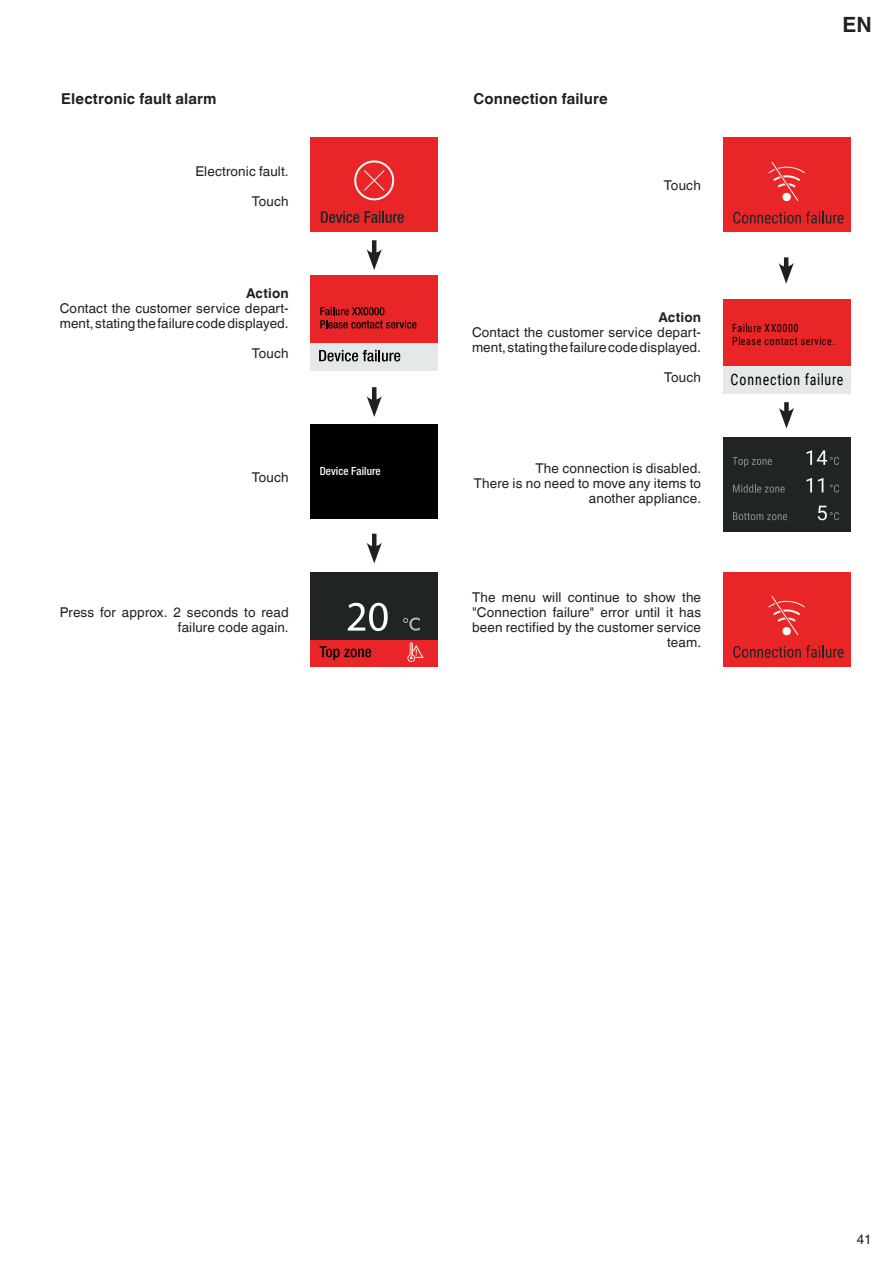
<style>
.page{position:relative;width:893px;height:1263px;background:#fff}
.page>*{position:absolute;margin:0;border:0;box-sizing:border-box;transform-origin:0 0}
.t1{font:700 21px "Helvetica Linotype";color:#231f20}
.t2{font:15.75px "Roboto Condensed";letter-spacing:.06em;color:#000001;scale:.89 1}
.t3{font:700 15px "Helvetica Linotype";letter-spacing:.005em;color:#231f20}
.t4{font:13.5px/15px "Helvetica Linotype";letter-spacing:.01em;color:#231f20;text-align:right}
.t5{font:700 13.5px "Helvetica Linotype";letter-spacing:.01em;color:#231f20}
.t6{font:11.25px/13.5px "Roboto Condensed";letter-spacing:.06em;color:#000001;scale:.89 1}
.t7{font:500 condensed 11.25px "Helvetica Neue LT Pro";letter-spacing:.01em;color:#fff}
</style>
<div class="page">
<div style="left:310px;top:276px;width:128px;height:67px;background:#e92527"></div>
<div style="left:310px;top:343px;width:128px;height:27px;background:#e4e8e7"></div>
<svg style="left:319px;top:350px;width:81px;height:11px"></svg>
<svg style="left:320px;top:307px;width:96px;height:21px"></svg>
<div style="left:310px;top:137px;width:128px;height:95px;background:#e92527"></div>
<svg style="left:321px;top:211px;width:38px;height:12px"></svg>
<svg style="left:365px;top:211px;width:39px;height:12px"></svg>
<svg style="left:354px;top:160px;width:40px;height:40px"></svg>
<div style="left:310px;top:424px;width:128px;height:95px;background:#000001"></div>
<div style="left:311px;top:639px;width:127px;height:28px;background:#e92527"></div>
<div style="left:311px;top:572px;width:127px;height:67px;background:#202425"></div>
<svg style="left:320px;top:646px;width:51px;height:14px"></svg>
<svg style="left:407px;top:642px;width:17px;height:20px"></svg>
<svg style="left:403px;top:618px;width:17px;height:13px"></svg>
<svg style="left:348px;top:603px;width:40px;height:28px"></svg>
<hr style="left:372px;top:240px;width:4px;height:17px;background:#231f20">
<svg style="left:367px;top:249px;width:15px;height:21px"></svg>
<hr style="left:372px;top:534px;width:4px;height:17px;background:#231f20">
<svg style="left:367px;top:543px;width:15px;height:20px"></svg>
<hr style="left:372px;top:387px;width:4px;height:17px;background:#231f20">
<svg style="left:367px;top:396px;width:15px;height:21px"></svg>
<div style="left:723px;top:138px;width:127px;height:94px;background:#e92527"></div>
<svg style="left:733px;top:211px;width:111px;height:13px"></svg>
<svg style="left:768px;top:162px;width:37px;height:39px"></svg>
<div style="left:723px;top:572px;width:127px;height:94px;background:#e92527"></div>
<svg style="left:733px;top:645px;width:111px;height:13px"></svg>
<svg style="left:768px;top:596px;width:37px;height:39px"></svg>
<svg style="left:784px;top:257px;width:4px;height:6px"></svg>
<svg style="left:779px;top:263px;width:15px;height:21px"></svg>
<div style="left:723px;top:299px;width:127px;height:68px;background:#e92527"></div>
<div style="left:723px;top:367px;width:127px;height:27px;background:#e4e8e7"></div>
<div style="left:784px;top:402px;width:5px;height:14px;background:#231f20"></div>
<svg style="left:779px;top:408px;width:15px;height:20px"></svg>
<div style="left:723px;top:437px;width:127px;height:95px;background:#202425"></div>
<svg style="left:732px;top:457px;width:40px;height:10px"></svg>
<svg style="left:733px;top:484px;width:52px;height:9px"></svg>
<svg style="left:733px;top:512px;width:54px;height:8px"></svg>
<svg style="left:806px;top:450px;width:33px;height:15px"></svg>
<svg style="left:830px;top:484px;width:9px;height:9px"></svg>
<svg style="left:806px;top:478px;width:6px;height:14px"></svg>
<svg style="left:818px;top:478px;width:5px;height:14px"></svg>
<svg style="left:818px;top:506px;width:21px;height:14px"></svg>
<p class="t3" style="left:61px;top:90px;width:157px">Electronic fault alarm</p>
<p class="t4" style="left:195px;top:164px;width:95px">Electronic fault.</p>
<p class="t4" style="left:252px;top:194px;width:38px">Touch</p>
<p class="t5" style="left:246px;top:285px;width:44px">Action</p>
<p class="t4" style="left:60px;top:301px;width:230px;text-align:left">Contact the customer service depart&shy;ment, stating the failure code displayed.</p>
<p class="t4" style="left:252px;top:346px;width:38px">Touch</p>
<p class="t4" style="left:252px;top:470px;width:38px">Touch</p>
<p class="t7" style="left:320px;top:464px;width:63px">Device Failure</p>
<p class="t4" style="left:60px;top:605px;width:230px">Press for approx. 2 seconds to read failure code again.</p>
<p class="t3" style="left:473px;top:90px;width:136px">Connection failure</p>
<p class="t4" style="left:664px;top:178px;width:38px">Touch</p>
<h1 class="t1" style="left:842px;top:13px;width:31px">EN</h1>
<p class="t5" style="left:658px;top:309px;width:44px">Action</p>
<p class="t4" style="left:472px;top:325px;width:230px;text-align:left">Contact the customer service depart&shy;ment, stating the failure code displayed.</p>
<p class="t4" style="left:664px;top:370px;width:38px">Touch</p>
<p class="t2" style="left:731px;top:368px;width:128px">Connection failure</p>
<p class="t6" style="left:732px;top:321px;width:117px">Failure XX0000<br>Please contact service.</p>
<p class="t4" style="left:474px;top:461px;width:229px">The connection is disabled.<br>There is no need to move any items to another appliance.</p>
<p class="t4" style="left:472px;top:590px;width:230px">The menu will continue to show the "Connection failure" error until it has been rectified by the customer service team.</p>
<p class="t4" style="left:857px;top:1231px;width:17px">41</p>
</div>
